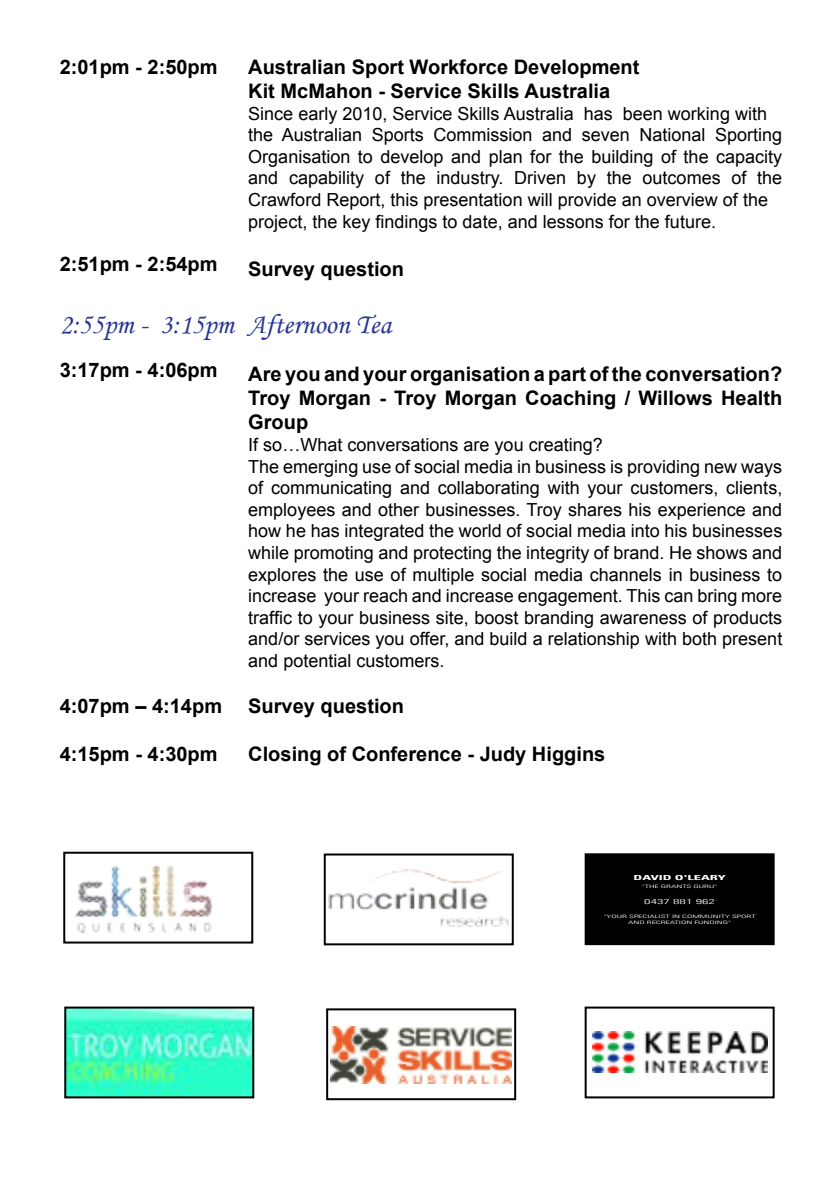
<style>
.page{position:relative;width:840px;height:1191px;background:#fff}
.page>*{position:absolute;margin:0;border:0;box-sizing:border-box;transform-origin:0 0}
.t1{font:28px "Monotype Corsiva";color:#273691}
.t2{font:700 20px/24px "Arial";color:#000}
.t3{font:18px/21.6px "Arial";color:#000}
.t4{font:700 condensed 7px "Univers LT";color:#fff;scale:2.09 1}
.t5{font:300 condensed 7px "Univers LT";color:#fff;scale:2.09 1}
.t6{font:300 condensed 4.6px/5.6px "Univers LT";color:#fff;text-align:center;scale:2.09 1}
</style>
<div class="page">
<img style="left:75px;top:865px;width:137px;height:68px">
<div style="left:63px;top:851px;width:190px;height:92px;border:2px solid #000"></div>
<img style="left:329px;top:870px;width:179px;height:57px">
<div style="left:323px;top:853px;width:190px;height:92px;border:2px solid #000"></div>
<div style="left:585px;top:854px;width:188px;height:90px;background:#000"></div>
<div style="left:584px;top:853px;width:190px;height:92px;border:2px solid #000"></div>
<img style="left:67px;top:1009px;width:184px;height:86px">
<div style="left:64px;top:1006px;width:190px;height:92px;border:2px solid #000"></div>
<img style="left:331px;top:1026px;width:180px;height:57px">
<div style="left:326px;top:1008px;width:190px;height:92px;border:2px solid #000"></div>
<img style="left:592px;top:1031px;width:174px;height:42px">
<div style="left:584px;top:1006px;width:190px;height:92px;border:2px solid #000"></div>
<p class="t2" style="left:60px;top:56px;width:159px">2:01pm - 2:50pm</p>
<p class="t2" style="left:60px;top:252px;width:159px">2:51pm - 2:54pm</p>
<h1 class="t1" style="left:60px;top:308px;width:176px">2:55pm - 3:15pm</h1>
<p class="t2" style="left:60px;top:358px;width:159px">3:17pm - 4:06pm</p>
<p class="t2" style="left:60px;top:694px;width:164px">4:07pm – 4:14pm</p>
<p class="t2" style="left:60px;top:742px;width:159px">4:15pm - 4:30pm</p>
<p class="t2" style="left:248px;top:56px;width:392px">Australian Sport Workforce Development<br>Kit McMahon - Service Skills Australia</p>
<p class="t3" style="left:248px;top:103px;width:535px">Since early 2010, Service Skills Australia has been working with the Australian Sports Commission and seven National Sporting Organisation to develop and plan for the building of the capacity and capability of the industry. Driven by the outcomes of the Crawford Report, this presentation will provide an overview of the project, the key findings to date, and lessons for the future.</p>
<p class="t2" style="left:248px;top:257px;width:157px">Survey question</p>
<h1 class="t1" style="left:248px;top:308px;width:144px">Afternoon Tea</h1>
<p class="t2" style="left:248px;top:363px;width:535px;text-align:justify">Are you and your organisation a part of the conversation?<br>Troy Morgan - Troy Morgan Coaching / Willows Health Group</p>
<p class="t3" style="left:248px;top:434px;width:535px">If so…What conversations are you creating?<br>The emerging use of social media in business is providing new ways of communicating and collaborating with your customers, clients, employees and other businesses. Troy shares his experience and how he has integrated the world of social media into his businesses while promoting and protecting the integrity of brand. He shows and explores the use of multiple social media channels in business to increase your reach and increase engagement. This can bring more traffic to your business site, boost branding awareness of products and/or services you offer, and build a relationship with both present and potential customers.</p>
<p class="t2" style="left:248px;top:694px;width:157px">Survey question</p>
<p class="t2" style="left:248px;top:742px;width:358px">Closing of Conference - Judy Higgins</p>
<p class="t4" style="left:633px;top:872px;width:46px">DAVID O'LEARY</p>
<p class="t6" style="left:641px;top:883px;width:38px">"THE GRANTS GURU"</p>
<p class="t5" style="left:644px;top:897px;width:35px">0437 881 962</p>
<p class="t6" style="left:603px;top:914px;width:74px">"YOUR SPECIALIST IN COMMUNITY SPORT<br>AND RECREATION FUNDING"</p>
</div>
